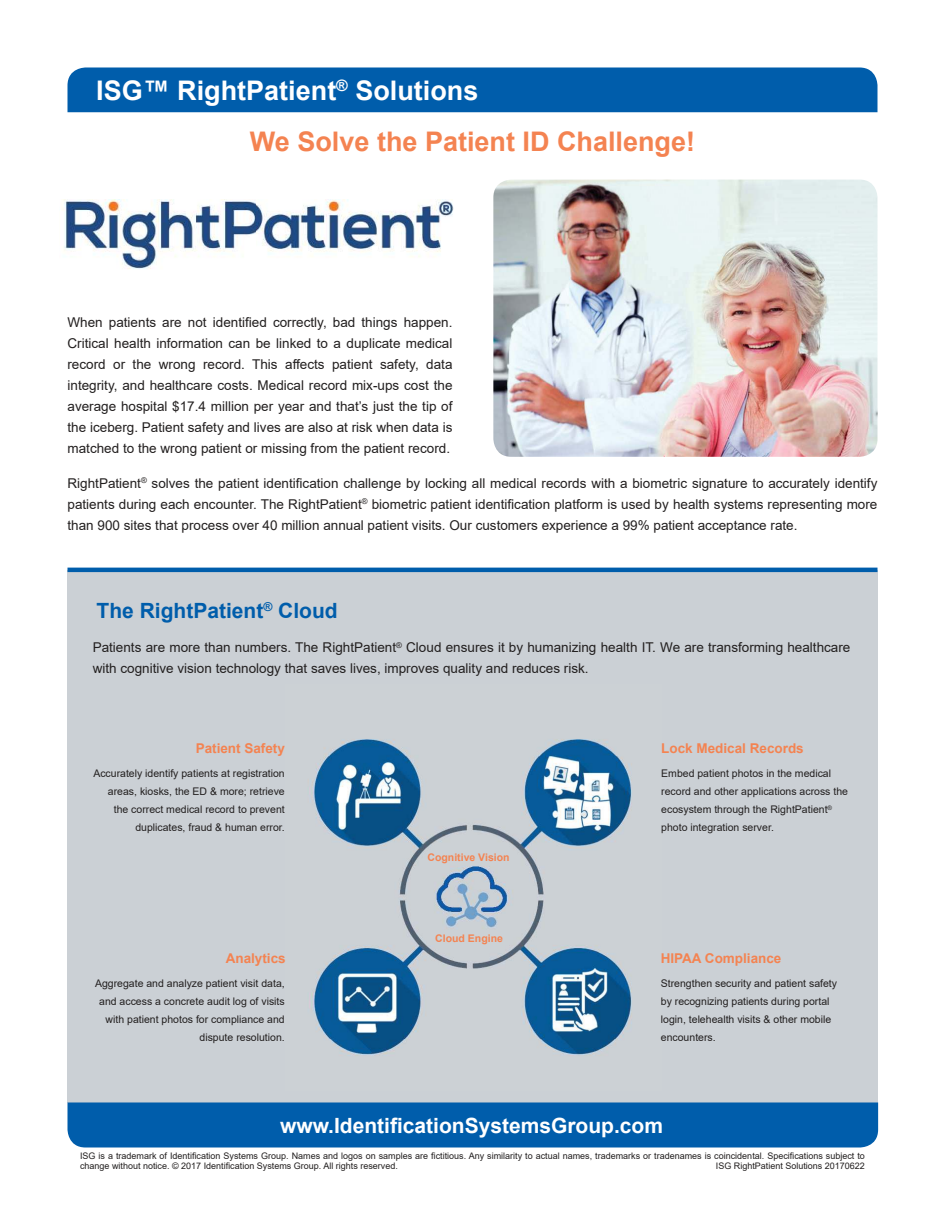
<style>
.page{position:relative;width:945px;height:1215px;background:#fff}
.page>*{position:absolute;margin:0;border:0;box-sizing:border-box;transform-origin:0 0}
.t1{font:700 27px "Arial";color:#f48351}
.t2{font:700 27px "Arial";color:#fff}
.t3{font:700 21px "Arial";color:#fff}
.t4{font:700 21px "Arial";color:#005dab}
.t5{font:13.5px/21px "Arial";color:#221f1f;text-align:justify}
.t6{font:700 13.5px "Arial";color:#f48351}
.t7{font:10.5px/18px "Arial";color:#221f1f;text-align:right}
.t8{font:700 10.5px "Arial";color:#f48351}
.t9{font:9px/10.8px "Arial";color:#221f1f}
</style>
<div class="page">
<div style="left:68px;top:570px;width:810px;height:532px;background:#cbd0d5"></div>
<div style="left:67px;top:1102px;width:811px;height:46px;background:#005dab"></div>
<div style="left:68px;top:68px;width:810px;height:44px;background:#005dab"></div>
<hr style="left:68px;top:568px;width:810px;height:4px;background:#005dab">
<img style="left:62px;top:199px;width:392px;height:70px">
<img style="left:493px;top:180px;width:385px;height:277px">
<img style="left:309px;top:739px;width:323px;height:317px">
<h1 class="t2" style="left:96px;top:80px;width:384px">ISG™ RightPatient<sup>®</sup> Solutions</h1>
<h1 class="t1" style="left:250px;top:131px;width:447px">We Solve the Patient ID Challenge!</h1>
<p class="t5" style="left:68px;top:311px;width:387px">When patients are not identified correctly, bad things happen.<br>Critical health information can be linked to a duplicate medical record or the wrong record. This affects patient safety, data integrity, and healthcare costs. Medical record mix-ups cost the average hospital $17.4 million per year and that’s just the tip of the iceberg. Patient safety and lives are also at risk when data is matched to the wrong patient or missing from the patient record.</p>
<p class="t5" style="left:67px;top:474px;width:811px">RightPatient<sup>®</sup> solves the patient identification challenge by locking all medical records with a biometric signature to accurately identify patients during each encounter. The RightPatient<sup>®</sup> biometric patient identification platform is used by health systems representing more than 900 sites that process over 40 million annual patient visits. Our customers experience a 99% patient acceptance rate.</p>
<h2 class="t4" style="left:97px;top:603px;width:243px">The RightPatient<sup>®</sup> Cloud</h2>
<p class="t5" style="left:93px;top:638px;width:759px">Patients are more than numbers. The RightPatient<sup>®</sup> Cloud ensures it by humanizing health IT. We are transforming healthcare with cognitive vision technology that saves lives, improves quality and reduces risk.</p>
<p class="t6" style="left:196px;top:738px;width:91px">Patient Safety</p>
<p class="t6" style="left:661px;top:738px;width:144px">Lock Medical Records</p>
<p class="t7" style="left:93px;top:764px;width:193px">Accurately identify patients at registration areas, kiosks, the ED &amp; more; retrieve the correct medical record to prevent duplicates, fraud &amp; human error.</p>
<p class="t7" style="left:661px;top:765px;width:188px;text-align:left">Embed patient photos in the medical record and other applications across the ecosystem through the RightPatient<sup>® </sup>photo integration server.</p>
<p class="t8" style="left:428px;top:854px;width:84px">Cognitive Vision</p>
<p class="t8" style="left:435px;top:935px;width:69px">Cloud Engine</p>
<p class="t6" style="left:226px;top:949px;width:62px">Analytics</p>
<p class="t6" style="left:661px;top:949px;width:122px">HIPAA Compliance</p>
<p class="t7" style="left:95px;top:974px;width:191px">Aggregate and analyze patient visit data, and access a concrete audit log of visits with patient photos for compliance and dispute resolution.</p>
<p class="t7" style="left:661px;top:975px;width:178px;text-align:left">Strengthen security and patient safety by recognizing patients during portal login, telehealth visits &amp; other mobile encounters.</p>
<h2 class="t3" style="left:280px;top:1111px;width:385px">www.IdentificationSystemsGroup.com</h2>
<p class="t9" style="left:80px;top:1150px;width:786px">ISG is a trademark of Identification Systems Group. Names and logos on samples are fictitious. Any similarity to actual names, trademarks or tradenames is coincidental. Specifications subject to change without notice. © 2017 Identification Systems Group. All rights reserved.</p>
<p class="t9" style="left:716px;top:1161px;width:150px">ISG RightPatient Solutions 20170622</p>
</div>
